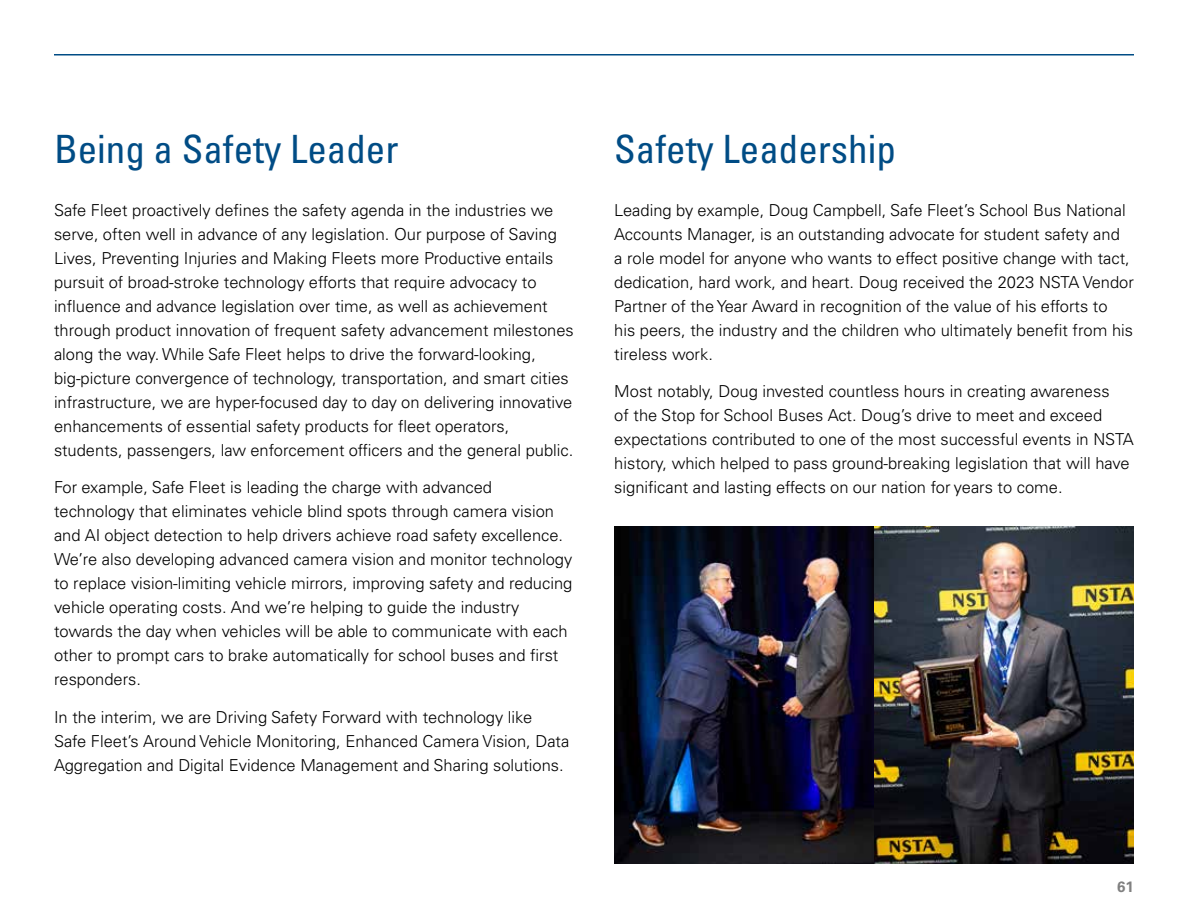
<style>
.page{position:relative;width:1188px;height:918px;background:#fff}
.page>*{position:absolute;margin:0;border:0;box-sizing:border-box;transform-origin:0 0}
.t1{font:condensed 39px "Univers LT Pro";color:#004c85}
.t2{font:300 16.5px/24px "Univers LT Pro 45";color:#000}
.t3{font:700 15px "Univers LT Pro 65";color:#000}
</style>
<div class="page">
<img style="left:614px;top:526px;width:520px;height:338px">
<hr style="left:54px;top:54px;width:1080px;height:2px;background:#004c85">
<h1 class="t1" style="left:54px;top:125px;width:346px">Being a Safety Leader</h1>
<h1 class="t1" style="left:614px;top:125px;width:283px">Safety Leadership</h1>
<p class="t2" style="left:54px;top:197px;width:521px">Safe Fleet proactively defines the safety agenda in the industries we serve, often well in advance of any legislation. Our purpose of Saving Lives, Preventing Injuries and Making Fleets more Productive entails pursuit of broad-stroke technology efforts that require advocacy to influence and advance legislation over time, as well as achievement through product innovation of frequent safety advancement milestones along the way. While Safe Fleet helps to drive the forward-looking, big-picture convergence of technology, transportation, and smart cities infrastructure, we are hyper-focused day to day on delivering innovative enhancements of essential safety products for fleet operators, students, passengers, law enforcement officers and the general public.</p>
<p class="t2" style="left:54px;top:475px;width:520px">For example, Safe Fleet is leading the charge with advanced technology that eliminates vehicle blind spots through camera vision and AI object detection to help drivers achieve road safety excellence.<br>We’re also developing advanced camera vision and monitor technology to replace vision-limiting vehicle mirrors, improving safety and reducing vehicle operating costs. And we’re helping to guide the industry towards the day when vehicles will be able to communicate with each other to prompt cars to brake automatically for school buses and first responders.</p>
<p class="t2" style="left:54px;top:705px;width:517px">In the interim, we are Driving Safety Forward with technology like<br>Safe Fleet’s Around Vehicle Monitoring, Enhanced Camera Vision, Data<br>Aggregation and Digital Evidence Management and Sharing solutions.</p>
<p class="t2" style="left:614px;top:198px;width:521px">Leading by example, Doug Campbell, Safe Fleet’s School Bus National Accounts Manager, is an outstanding advocate for student safety and<br>a role model for anyone who wants to effect positive change with tact, dedication, hard work, and heart. Doug received the 2023 NSTA Vendor Partner of the Year Award in recognition of the value of his efforts to<br>his peers, the industry and the children who ultimately benefit from his tireless work.</p>
<p class="t2" style="left:614px;top:379px;width:521px">Most notably, Doug invested countless hours in creating awareness<br>of the Stop for School Buses Act. Doug’s drive to meet and exceed expectations contributed to one of the most successful events in NSTA history, which helped to pass ground-breaking legislation that will have significant and lasting effects on our nation for years to come.</p>
<p class="t3" style="left:1117px;top:877px;width:18px">61</p>
</div>
